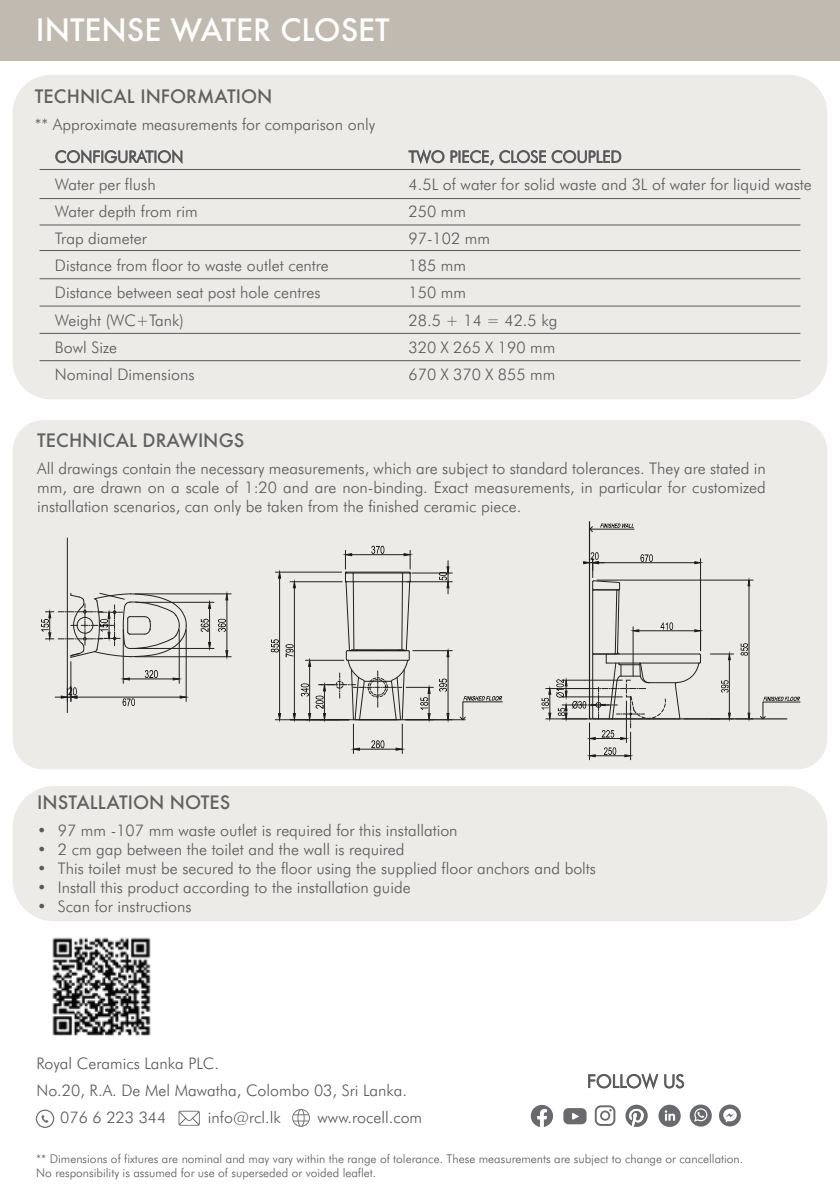
<style>
.page{position:relative;width:840px;height:1191px;background:#fff}
.page>*{position:absolute;margin:0;border:0;box-sizing:border-box;transform-origin:0 0}
.t1{font:500 30px "Futura";color:#fff}
.t2{font:500 18px "Futura";color:#606161}
.t3{font:300 18px "Futura BT";color:#58595b}
.t4{font:300 16px/19.2px "Futura BT";color:#58595b}
.t5{font:300 12px/14.4px "Futura BT";color:#58595b}
</style>
<div class="page">
<svg style="left:36px;top:1109px;width:18px;height:19px"></svg>
<svg style="left:178px;top:1110px;width:22px;height:15px"></svg>
<svg style="left:292px;top:1109px;width:18px;height:17px"></svg>
<svg style="left:530px;top:1104px;width:22px;height:23px"></svg>
<svg style="left:625px;top:1104px;width:22px;height:23px"></svg>
<svg style="left:594px;top:1105px;width:21px;height:21px"></svg>
<svg style="left:563px;top:1108px;width:23px;height:16px"></svg>
<svg style="left:658px;top:1104px;width:22px;height:23px"></svg>
<svg style="left:664px;top:1110px;width:10px;height:10px"></svg>
<svg style="left:689px;top:1104px;width:22px;height:22px"></svg>
<svg style="left:693px;top:1108px;width:14px;height:13px"></svg>
<svg style="left:718px;top:1104px;width:22px;height:22px"></svg>
<svg style="left:722px;top:1108px;width:14px;height:14px"></svg>
<svg style="left:588px;top:1073px;width:95px;height:16px"></svg>
<img style="left:52px;top:937px;width:99px;height:99px">
<div style="left:13px;top:75px;width:813px;height:324px;background:#edebe8;border-radius:38px"></div>
<svg style="left:55px;top:149px;width:127px;height:15px"></svg>
<svg style="left:408px;top:149px;width:36px;height:15px"></svg>
<svg style="left:450px;top:150px;width:43px;height:16px"></svg>
<svg style="left:499px;top:150px;width:46px;height:13px"></svg>
<svg style="left:551px;top:150px;width:70px;height:13px"></svg>
<hr style="left:39px;top:169px;width:761px;height:1px;background:#58595b">
<hr style="left:39px;top:225px;width:761px;height:1px;background:#58595b">
<hr style="left:39px;top:250px;width:761px;height:1px;background:#58595b">
<hr style="left:39px;top:278px;width:761px;height:1px;background:#58595b">
<hr style="left:39px;top:306px;width:761px;height:1px;background:#58595b">
<hr style="left:39px;top:333px;width:761px;height:1px;background:#58595b">
<hr style="left:39px;top:198px;width:761px;height:1px;background:#58595b">
<hr style="left:39px;top:360px;width:761px;height:1px;background:#58595b">
<div style="left:13px;top:420px;width:813px;height:349px;background:#edebe8;border-radius:31px"></div>
<div style="left:13px;top:786px;width:813px;height:135px;background:#edebe8;border-radius:42px"></div>
<div style="left:0;top:0;width:839px;height:61px;background:#c0bab0"></div>
<hr style="left:67px;top:538px;width:1px;height:174px;background:#231f20">
<hr style="left:70px;top:661px;width:1px;height:40px;background:#231f20">
<hr style="left:186px;top:629px;width:1px;height:72px;background:#231f20">
<hr style="left:77px;top:697px;width:103px;height:1px;background:#231f20">
<svg style="left:179px;top:695px;width:8px;height:4px"></svg>
<hr style="left:135px;top:593px;width:96px;height:1px;background:#231f20">
<hr style="left:135px;top:656px;width:96px;height:1px;background:#231f20">
<hr style="left:226px;top:600px;width:1px;height:50px;background:#231f20">
<svg style="left:225px;top:593px;width:4px;height:8px"></svg>
<svg style="left:225px;top:649px;width:4px;height:8px"></svg>
<svg style="left:218px;top:619px;width:8px;height:13px"></svg>
<hr style="left:135px;top:648px;width:79px;height:1px;background:#231f20">
<hr style="left:135px;top:602px;width:79px;height:1px;background:#231f20">
<hr style="left:209px;top:608px;width:1px;height:34px;background:#231f20">
<svg style="left:208px;top:641px;width:3px;height:7px"></svg>
<svg style="left:207px;top:601px;width:4px;height:8px"></svg>
<svg style="left:200px;top:618px;width:8px;height:14px"></svg>
<hr style="left:123px;top:629px;width:1px;height:54px;background:#231f20">
<hr style="left:179px;top:629px;width:1px;height:54px;background:#231f20">
<hr style="left:129px;top:678px;width:44px;height:1px;background:#231f20">
<svg style="left:122px;top:677px;width:8px;height:4px"></svg>
<svg style="left:172px;top:677px;width:8px;height:4px"></svg>
<svg style="left:145px;top:670px;width:13px;height:8px"></svg>
<svg style="left:55px;top:686px;width:23px;height:15px"></svg>
<svg style="left:41px;top:592px;width:146px;height:66px"></svg>
<svg style="left:122px;top:698px;width:13px;height:8px"></svg>
<hr style="left:412px;top:650px;width:40px;height:1px;background:#231f20">
<hr style="left:447px;top:656px;width:1px;height:57px;background:#231f20">
<svg style="left:446px;top:649px;width:3px;height:8px"></svg>
<svg style="left:446px;top:712px;width:3px;height:7px"></svg>
<svg style="left:439px;top:678px;width:8px;height:13px"></svg>
<hr style="left:290px;top:719px;width:175px;height:1px;background:#231f20">
<hr style="left:411px;top:572px;width:41px;height:1px;background:#231f20">
<hr style="left:406px;top:581px;width:46px;height:1px;background:#231f20">
<svg style="left:439px;top:561px;width:10px;height:33px"></svg>
<svg style="left:458px;top:696px;width:45px;height:25px"></svg>
<svg style="left:271px;top:546px;width:162px;height:207px"></svg>
<svg style="left:541px;top:521px;width:259px;height:239px"></svg>
<h1 class="t1" style="left:36px;top:10px;width:355px">INTENSE WATER CLOSET</h1>
<p class="t2" style="left:35px;top:84px;width:239px">TECHNICAL INFORMATION</p>
<p class="t4" style="left:55px;top:108px;width:321px;line-height:32.2px;text-indent:-20px">** Approximate measurements for comparison only<br>CONFIGURATION</p>
<p class="t4" style="left:408px;top:147px;width:214px">TWO PIECE, CLOSE COUPLED</p>
<p class="t4" style="left:55px;top:174px;width:102px">Water per flush</p>
<p class="t4" style="left:408px;top:174px;width:404px">4.5L of water for solid waste and 3L of water for liquid waste</p>
<p class="t4" style="left:55px;top:201px;width:144px">Water depth from rim</p>
<p class="t4" style="left:408px;top:201px;width:59px">250 mm</p>
<p class="t4" style="left:55px;top:229px;width:93px">Trap diameter</p>
<p class="t4" style="left:408px;top:229px;width:83px">97-102 mm</p>
<p class="t4" style="left:55px;top:256px;width:275px">Distance from floor to waste outlet centre</p>
<p class="t4" style="left:408px;top:256px;width:59px">185 mm</p>
<p class="t4" style="left:55px;top:283px;width:267px">Distance between seat post hole centres</p>
<p class="t4" style="left:408px;top:283px;width:59px">150 mm</p>
<p class="t4" style="left:55px;top:310px;width:130px">Weight (WC+Tank)</p>
<p class="t4" style="left:408px;top:310px;width:150px">28.5 + 14 = 42.5 kg</p>
<p class="t4" style="left:55px;top:337px;width:64px">Bowl Size</p>
<p class="t4" style="left:408px;top:337px;width:148px">320 X 265 X 190 mm</p>
<p class="t4" style="left:55px;top:365px;width:141px">Nominal Dimensions</p>
<p class="t4" style="left:408px;top:365px;width:148px">670 X 370 X 855 mm</p>
<p class="t2" style="left:37px;top:428px;width:208px">TECHNICAL DRAWINGS</p>
<p class="t4" style="left:37px;top:458px;width:729px;text-align:justify">All drawings contain the necessary measurements, which are subject to standard tolerances. They are stated in mm, are drawn on a scale of 1:20 and are non-binding. Exact measurements, in particular for customized installation scenarios, can only be taken from the finished ceramic piece.</p>
<p class="t2" style="left:37px;top:790px;width:194px">INSTALLATION NOTES</p>
<p class="t4" style="left:37px;top:820px;width:421px">• 97 mm -107 mm waste outlet is required for this installation</p>
<p class="t4" style="left:37px;top:839px;width:368px">• 2 cm gap between the toilet and the wall is required</p>
<p class="t4" style="left:37px;top:858px;width:560px">• This toilet must be secured to the floor using the supplied floor anchors and bolts</p>
<p class="t4" style="left:37px;top:877px;width:375px">• Install this product according to the installation guide</p>
<p class="t4" style="left:37px;top:897px;width:156px">• Scan for instructions</p>
<p class="t4" style="left:36px;top:1053px;width:184px">Royal Ceramics Lanka PLC.</p>
<p class="t4" style="left:36px;top:1080px;width:372px">No.20, R.A. De Mel Mawatha, Colombo 03, Sri Lanka.</p>
<p class="t4" style="left:60px;top:1108px;width:107px">076 6 223 344</p>
<p class="t4" style="left:208px;top:1108px;width:74px">info@rcl.lk</p>
<p class="t4" style="left:317px;top:1108px;width:106px">www.rocell.com</p>
<p class="t3" style="left:586px;top:1070px;width:99px">FOLLOW US</p>
<p class="t5" style="left:36px;top:1151px;width:708px">** Dimensions of fixtures are nominal and may vary within the range of tolerance. These measurements are subject to change or cancellation.<br>No responsibility is assumed for use of superseded or voided leaflet.</p>
</div>
